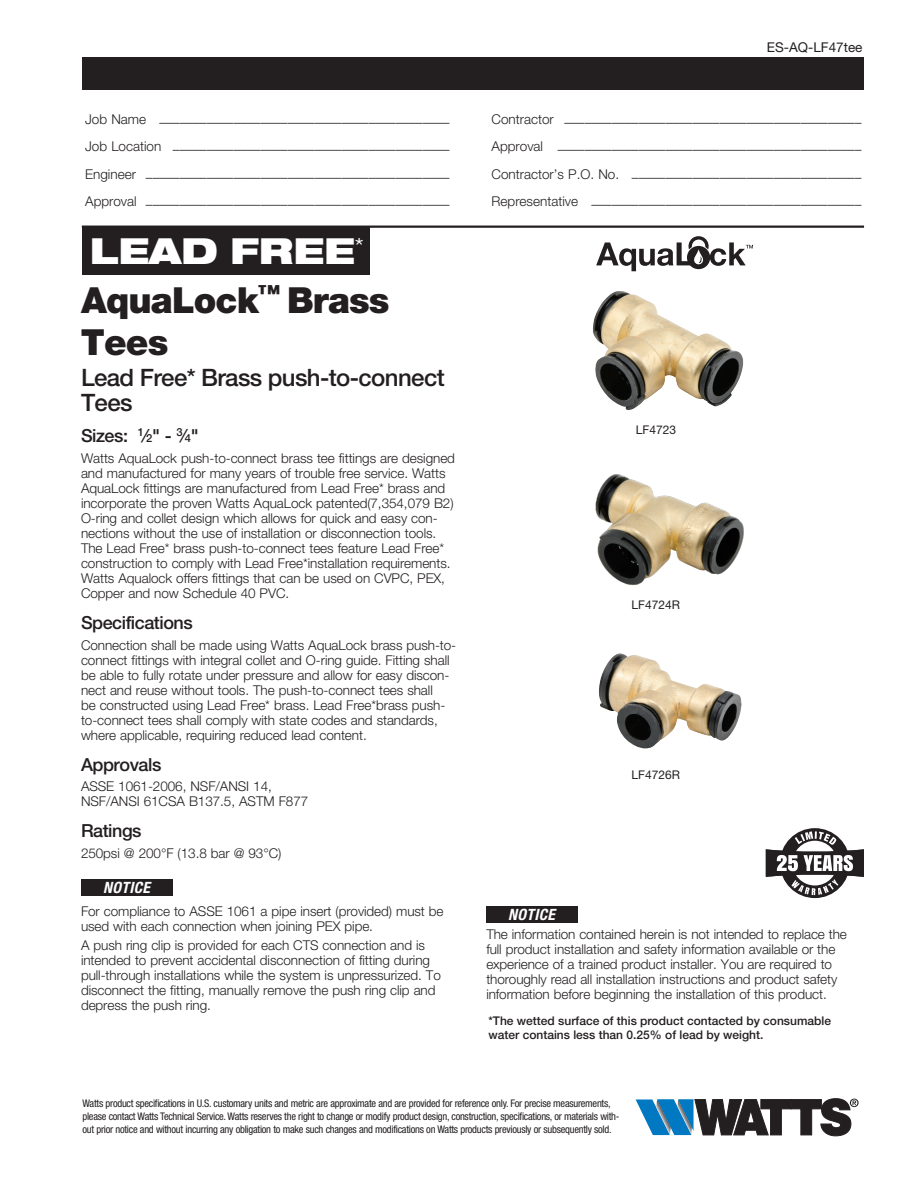
<style>
.page{position:relative;width:918px;height:1188px;background:#fff}
.page>*{position:absolute;margin:0;border:0;box-sizing:border-box;transform-origin:0 0}
._1_Head{font:900 36px/42px "Helvetica Neue LT Std";letter-spacing:-.025em;color:#231f20}
.t1{font:900 expanded 36px "Helvetica Neue LT Std";color:#fff}
._2_Head{font:500 24px/25.5px "Helvetica Neue LT Std";letter-spacing:-.025em;color:#231f20}
._3_Head{font:500 18px "Helvetica Neue LT Std";letter-spacing:-.025em;color:#231f20}
.Subhead_1{font:500 18px "Helvetica Neue LT Std";letter-spacing:-.025em;color:#231f20}
.body{font:italic 700 condensed 15.6px "Helvetica Neue LT Std";letter-spacing:.025em;color:#fff}
.body-9_on_10_PREFERRED{font:italic 700 condensed 15.6px "Helvetica Neue LT Std";letter-spacing:.025em;color:#fff}
.body-9_on_10_PREFERRED-2{font:300 13.5px/15px "Helvetica Neue LT Std";letter-spacing:-.005em;color:#231f20}
.t2{font:13.5px "Helvetica Neue LT Std";color:#231f20}
.t3{font:500 12px/13.5px "Helvetica Neue LT Std";color:#231f20}
.Callouts{font:12px "Helvetica Neue LT Std";color:#231f20}
.Disclaimer{font:condensed 10.5px/13.2px "Helvetica Neue LT Std";letter-spacing:-.025em;color:#231f20}
.s1{font-size:11.1px}
</style>
<div class="page">
<img style="left:592px;top:291px;width:151px;height:119px">
<img style="left:595px;top:474px;width:149px;height:112px">
<img style="left:599px;top:653px;width:143px;height:96px">
<div style="left:81px;top:879px;width:91px;height:17px;background:#231f20"></div>
<div style="left:82px;top:57px;width:781px;height:32px;background:#231f20"></div>
<hr style="left:82px;top:226px;width:782px;height:2px;background:#231f20">
<div style="left:82px;top:226px;width:287px;height:49px;background:#231f20"></div>
<svg style="left:636px;top:1098px;width:223px;height:38px"></svg>
<svg style="left:596px;top:236px;width:157px;height:35px"></svg>
<div style="left:486px;top:906px;width:91px;height:17px;background:#231f20"></div>
<svg style="left:766px;top:828px;width:98px;height:70px"></svg>
<p class="t2" style="left:767px;top:39px;width:97px">ES-AQ-LF47tee</p>
<p class="body-9_on_10_PREFERRED-2" style="left:85px;top:115px;width:366px">Job Name –––––––––––––––––––––––––––––––––––––––––––</p>
<p class="body-9_on_10_PREFERRED-2" style="left:492px;top:115px;width:371px">Contractor ––––––––––––––––––––––––––––––––––––––––––––</p>
<p class="body-9_on_10_PREFERRED-2" style="left:85px;top:142px;width:366px">Job Location –––––––––––––––––––––––––––––––––––––––––</p>
<p class="body-9_on_10_PREFERRED-2" style="left:492px;top:142px;width:371px">Approval –––––––––––––––––––––––––––––––––––––––––––––</p>
<p class="body-9_on_10_PREFERRED-2" style="left:85px;top:169px;width:366px">Engineer –––––––––––––––––––––––––––––––––––––––––––––</p>
<p class="body-9_on_10_PREFERRED-2" style="left:492px;top:169px;width:371px">Contractor’s P.O. No. ––––––––––––––––––––––––––––––––––</p>
<p class="body-9_on_10_PREFERRED-2" style="left:85px;top:196px;width:366px">Approval –––––––––––––––––––––––––––––––––––––––––––––</p>
<p class="body-9_on_10_PREFERRED-2" style="left:492px;top:196px;width:371px">Representative ––––––––––––––––––––––––––––––––––––––––</p>
<p class="t1" style="left:90px;top:227px;width:276px">LEAD FREE<sup>*</sup></p>
<p class="_1_Head" style="left:81px;top:279px;width:310px">AquaLock<sup>™</sup> Brass<br>Tees</p>
<p class="_2_Head" style="left:81px;top:364px;width:365px">Lead Free* Brass push-to-connect<br>Tees</p>
<p class="Subhead_1" style="left:81px;top:425px;width:119px">Sizes: <sup>1</sup>⁄<span class="s1">2</span>" - <sup>3</sup>⁄<span class="s1">4</span>"</p>
<p class="body-9_on_10_PREFERRED-2" style="left:81px;top:451px;width:376px">Watts AquaLock push-to-connect brass tee fittings are designed and manufactured for many years of trouble free service. Watts AquaLock fittings are manufactured from Lead Free* brass and incorporate the proven Watts AquaLock patented(7,354,079 B2)<br>O-ring and collet design which allows for quick and easy con&shy;nections without the use of installation or disconnection tools.<br>The Lead Free* brass push-to-connect tees feature Lead Free* construction to comply with Lead Free*installation requirements.<br>Watts Aqualock offers fittings that can be used on CVPC, PEX, Copper and now Schedule 40 PVC.</p>
<p class="_3_Head" style="left:81px;top:612px;width:113px">Specifications</p>
<p class="body-9_on_10_PREFERRED-2" style="left:81px;top:637px;width:377px">Connection shall be made using Watts AquaLock brass push-to&shy;connect fittings with integral collet and O-ring guide. Fitting shall be able to fully rotate under pressure and allow for easy discon&shy;nect and reuse without tools. The push-to-connect tees shall<br>be constructed using Lead Free* brass. Lead Free*brass push&shy;to-connect tees shall comply with state codes and standards, where applicable, requiring reduced lead content.</p>
<p class="_3_Head" style="left:81px;top:754px;width:82px">Approvals</p>
<p class="body-9_on_10_PREFERRED-2" style="left:81px;top:779px;width:229px">ASSE 1061-2006, NSF/ANSI 14,<br>NSF/ANSI 61CSA B137.5, ASTM F877</p>
<p class="_3_Head" style="left:81px;top:820px;width:62px">Ratings</p>
<p class="body-9_on_10_PREFERRED-2" style="left:81px;top:845px;width:202px">250psi @ 200°F (13.8 bar @ 93°C)</p>
<p class="body" style="left:103px;top:878px;width:48px">NOTICE</p>
<p class="body-9_on_10_PREFERRED-2" style="left:81px;top:903px;width:364px">For compliance to ASSE 1061 a pipe insert (provided) must be used with each connection when joining PEX pipe.</p>
<p class="body-9_on_10_PREFERRED-2" style="left:81px;top:938px;width:361px">A push ring clip is provided for each CTS connection and is intended to prevent accidental disconnection of fitting during pull-through installations while the system is unpressurized. To disconnect the fitting, manually remove the push ring clip and depress the push ring.</p>
<p class="Callouts" style="left:636px;top:423px;width:42px">LF4723</p>
<p class="Callouts" style="left:632px;top:597px;width:50px">LF4724R</p>
<p class="body-9_on_10_PREFERRED" style="left:508px;top:905px;width:48px">NOTICE</p>
<p class="Callouts" style="left:632px;top:768px;width:50px">LF4726R</p>
<p class="body-9_on_10_PREFERRED-2" style="left:486px;top:926px;width:362px">The information contained herein is not intended to replace the full product installation and safety information available or the experience of a trained product installer. You are required to thoroughly read all installation instructions and product safety information before beginning the installation of this product.</p>
<p class="t3" style="left:488px;top:1014px;width:344px">*The wetted surface of this product contacted by consumable water contains less than 0.25% of lead by weight.</p>
<p class="Disclaimer" style="left:82px;top:1096px;width:539px">Watts product specifications in U.S. customary units and metric are approximate and are provided for reference only. For precise measurements, please contact Watts Technical Service. Watts reserves the right to change or modify product design, construction, specifications, or materials with&shy;out prior notice and without incurring any obligation to make such changes and modifications on Watts products previously or subsequently sold.</p>
</div>
